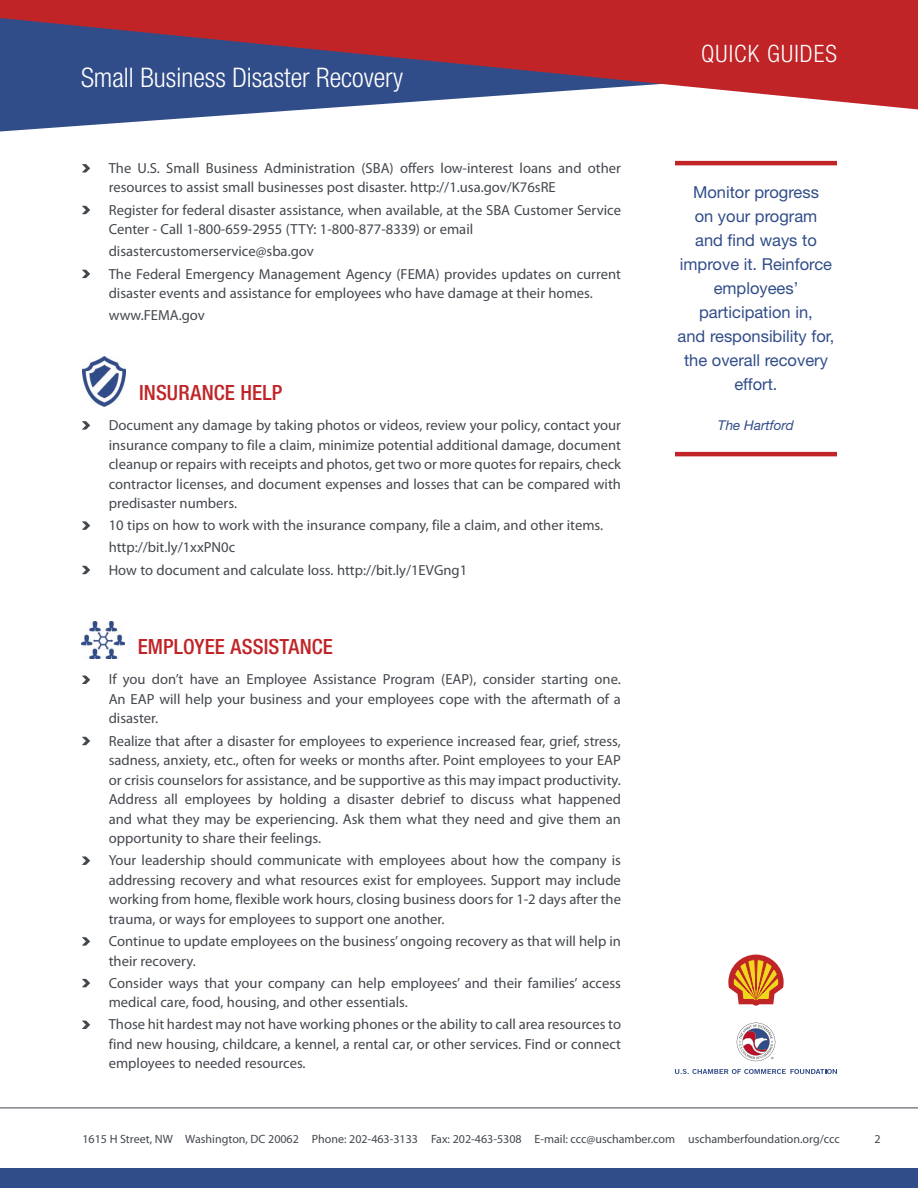
<style>
.page{position:relative;width:918px;height:1188px;background:#fff}
.page>*{position:absolute;margin:0;border:0;box-sizing:border-box;transform-origin:0 0}
.title_-_sub_pages{font:300 condensed 27px "Helvetica Neue LT Std";color:#fff}
.Quick_Guides{font:300 condensed 24px "Helvetica Neue LT Std";letter-spacing:.045em;color:#fff}
.sub_headline{font:500 condensed 21px "Helvetica Neue LT Std";letter-spacing:.005em;color:#c02427}
.pull_quote{font:16.5px/24px "Helvetica Neue LT Std";color:#314d89;text-align:center}
.hanging_indent{font:14.7px/19.5px "Myriad Pro";color:#43484e}
.pull_quote-2{font:italic 13.5px "Helvetica Neue LT Std";color:#314d89}
.page{font:12px "Myriad Pro";color:#43484e}
</style>
<div class="page">
<svg style="left:0;top:109px;width:918px;height:22px"></svg>
<svg style="left:0;top:16px;width:918px;height:93px;background:#8c4761"></svg>
<div style="left:0;top:0;width:918px;height:16px;background:#c02427"></div>
<svg style="left:82px;top:164px;width:8px;height:9px"></svg>
<svg style="left:82px;top:206px;width:8px;height:8px"></svg>
<svg style="left:82px;top:270px;width:8px;height:8px"></svg>
<svg style="left:82px;top:421px;width:8px;height:9px"></svg>
<svg style="left:82px;top:521px;width:8px;height:9px"></svg>
<svg style="left:82px;top:566px;width:8px;height:8px"></svg>
<svg style="left:82px;top:676px;width:8px;height:8px"></svg>
<svg style="left:82px;top:737px;width:8px;height:8px"></svg>
<svg style="left:82px;top:856px;width:8px;height:9px"></svg>
<svg style="left:82px;top:937px;width:8px;height:9px"></svg>
<svg style="left:82px;top:979px;width:8px;height:8px"></svg>
<svg style="left:82px;top:1021px;width:8px;height:8px"></svg>
<hr style="left:675px;top:161px;width:162px;height:4px;background:#c02427">
<hr style="left:675px;top:452px;width:162px;height:4px;background:#c02427">
<hr style="left:0;top:1108px;width:918px;height:1px;background:#43484e">
<img style="left:82px;top:357px;width:44px;height:49px">
<img style="left:81px;top:621px;width:43px;height:37px">
<svg style="left:675px;top:1069px;width:162px;height:5px"></svg>
<svg style="left:737px;top:1023px;width:38px;height:38px"></svg>
<div style="left:0;top:1168px;width:918px;height:20px;background:#314d89"></div>
<svg style="left:728px;top:954px;width:56px;height:52px"></svg>
<p class="title_-_sub_pages" style="left:81px;top:62px;width:324px">Small Business Disaster Recovery</p>
<p class="hanging_indent" style="left:109px;top:158px;width:514px">The U.S. Small Business Administration (SBA) offers low-interest loans and other resources to assist small businesses post disaster. http://1.usa.gov/K76sRE</p>
<p class="hanging_indent" style="left:109px;top:200px;width:514px">Register for federal disaster assistance, when available, at the SBA Customer Service<br>Center - Call 1-800-659-2955 (TTY: 1-800-877-8339) or email</p>
<p class="hanging_indent" style="left:109px;top:241px;width:207px">disastercustomerservice@sba.gov</p>
<p class="hanging_indent" style="left:109px;top:264px;width:514px">The Federal Emergency Management Agency (FEMA) provides updates on current disaster events and assistance for employees who have damage at their homes.</p>
<p class="hanging_indent" style="left:109px;top:305px;width:98px">www.FEMA.gov</p>
<p class="sub_headline" style="left:139px;top:380px;width:145px">INSURANCE HELP</p>
<p class="hanging_indent" style="left:109px;top:415px;width:514px;text-align:justify">Document any damage by taking photos or videos, review your policy, contact your insurance company to file a claim, minimize potential additional damage, document cleanup or repairs with receipts and photos, get two or more quotes for repairs, check contractor licenses, and document expenses and losses that can be compared with predisaster numbers.</p>
<p class="hanging_indent" style="left:109px;top:515px;width:496px">10 tips on how to work with the insurance company, file a claim, and other items.</p>
<p class="hanging_indent" style="left:109px;top:538px;width:128px">http://bit.ly/1xxPN0c</p>
<p class="hanging_indent" style="left:109px;top:560px;width:360px">How to document and calculate loss. http://bit.ly/1EVGng1</p>
<p class="sub_headline" style="left:138px;top:634px;width:197px">EMPLOYEE ASSISTANCE</p>
<p class="hanging_indent" style="left:109px;top:670px;width:514px;text-align:justify">If you don’t have an Employee Assistance Program (EAP), consider starting one.<br>An EAP will help your business and your employees cope with the aftermath of a disaster.</p>
<p class="hanging_indent" style="left:109px;top:731px;width:514px;text-align:justify">Realize that after a disaster for employees to experience increased fear, grief, stress, sadness, anxiety, etc., often for weeks or months after. Point employees to your EAP or crisis counselors for assistance, and be supportive as this may impact productivity.<br>Address all employees by holding a disaster debrief to discuss what happened and what they may be experiencing. Ask them what they need and give them an opportunity to share their feelings.</p>
<p class="hanging_indent" style="left:109px;top:850px;width:514px;text-align:justify">Your leadership should communicate with employees about how the company is addressing recovery and what resources exist for employees. Support may include working from home, flexible work hours, closing business doors for 1-2 days after the trauma, or ways for employees to support one another.</p>
<p class="hanging_indent" style="left:109px;top:931px;width:514px">Continue to update employees on the business’ ongoing recovery as that will help in their recovery.</p>
<p class="hanging_indent" style="left:109px;top:973px;width:514px">Consider ways that your company can help employees’ and their families’ access medical care, food, housing, and other essentials.</p>
<p class="hanging_indent" style="left:109px;top:1015px;width:514px;text-align:justify">Those hit hardest may not have working phones or the ability to call area resources to find new housing, childcare, a kennel, a rental car, or other services. Find or connect employees to needed resources.</p>
<p class="Quick_Guides" style="left:701px;top:40px;width:137px">QUICK GUIDES</p>
<p class="pull_quote" style="left:678px;top:180px;width:158px">Monitor progress<br>on your program<br>and find ways to improve it. Reinforce employees’ participation in,<br>and responsibility for, the overall recovery effort.</p>
<p class="pull_quote-2" style="left:718px;top:417px;width:78px">The Hartford</p>
<p class="page" style="left:82px;top:1132px;width:759px">1615 H Street, NW Washington, DC 20062 Phone: 202-463-3133 Fax: 202-463-5308 E-mail: ccc@uschamber.com uschamberfoundation.org/ccc</p>
<p class="page" style="left:874px;top:1132px;width:8px">2</p>
</div>
